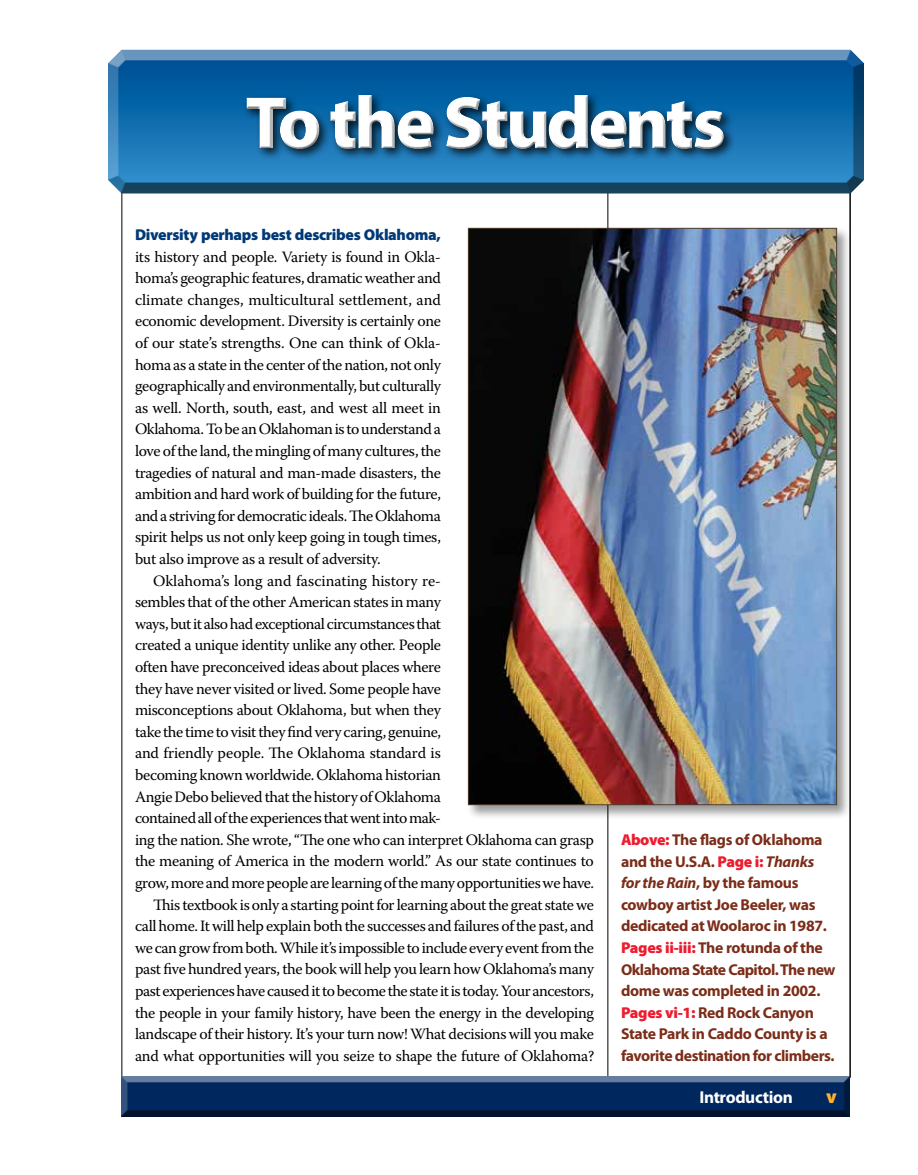
<style>
.page{position:relative;width:918px;height:1175px;background:#fff}
.page>*{position:absolute;margin:0;border:0;box-sizing:border-box;transform-origin:0 0}
.t1{font:900 75px "Myriad Pro";letter-spacing:-.05em;color:#fff}
.t2{font:900 19.5px "Myriad Pro";color:#fcb333}
.t3{font:700 17.25px "Myriad Pro";letter-spacing:-.02em;color:#fff}
.t4{font:15.75px/21.6px "Warnock Pro";letter-spacing:-.025em;color:#000;text-align:justify}
.t5{font:700 15.75px/21.6px "Myriad Pro";letter-spacing:-.02em;color:#7b2d19}
.t6{font:900 15.75px "Myriad Pro";letter-spacing:-.02em;color:#003976}
.t7{font:15.75px "Warnock Pro";color:#000}
.s1{font-weight:900;color:#ed1c2e}
.s2{font-style:italic}
</style>
<div class="page">
<div style="left:120px;top:1074px;width:732px;height:43px;background:#000;opacity:.75"></div>
<div style="left:466px;top:226px;width:386px;height:593px;background:#000;opacity:.4"></div>
<img style="left:470px;top:230px;width:365px;height:573px">
<div style="left:108px;top:48px;width:759px;height:133px;background:#fff;opacity:.75"></div>
<div style="left:108px;top:61px;width:759px;height:134px;background:#000;opacity:.75"></div>
<div style="left:243px;top:91px;width:493px;height:70px;background:#000;opacity:.75"></div>
<div style="left:243px;top:93px;width:485px;height:60px;background:#000;opacity:.75"></div>
<h1 class="t1" style="left:245px;top:73px;width:482px">To the Students</h1>
<p class="t6" style="left:135px;top:224px;width:307px">Diversity perhaps best describes Oklahoma,</p>
<p class="t4" style="left:135px;top:245px;width:308px">its history and people. Variety is found in Okla&shy;homa’s geographic features, dramatic weather and climate changes, multicultural settlement, and economic development. Diversity is certainly one of our state’s strengths. One can think of Okla&shy;homa as a state in the center of the nation, not only geographically and environmentally, but culturally as well. North, south, east, and west all meet in Oklahoma. To be an Oklahoman is to understand a love of the land, the mingling of many cultures, the tragedies of natural and man-made disasters, the ambition and hard work of building for the future, and a striving for democratic ideals. The Oklahoma spirit helps us not only keep going in tough times, but also improve as a result of adversity.</p>
<p class="t7" style="left:153px;top:571px;width:290px">Oklahoma’s long and fascinating history re-</p>
<p class="t4" style="left:135px;top:591px;width:308px">sembles that of the other American states in many</p>
<p class="t4" style="left:135px;top:612px;width:308px">ways, but it also had exceptional circumstances that</p>
<p class="t4" style="left:135px;top:634px;width:308px">created a unique identity unlike any other. People</p>
<p class="t4" style="left:135px;top:655px;width:307px">often have preconceived ideas about places where</p>
<p class="t4" style="left:135px;top:677px;width:308px">they have never visited or lived. Some people have</p>
<p class="t4" style="left:135px;top:699px;width:307px">misconceptions about Oklahoma, but when they</p>
<p class="t4" style="left:135px;top:720px;width:308px">take the time to visit they find very caring, genuine,</p>
<p class="t4" style="left:135px;top:742px;width:307px">and friendly people. The Oklahoma standard is</p>
<p class="t4" style="left:135px;top:763px;width:308px">becoming known worldwide. Oklahoma historian</p>
<p class="t4" style="left:135px;top:785px;width:307px">Angie Debo believed that the history of Oklahoma</p>
<p class="t4" style="left:135px;top:807px;width:308px">contained all of the experiences that went into mak-</p>
<p class="t4" style="left:135px;top:828px;width:461px">ing the nation. She wrote, “The one who can interpret Oklahoma can grasp</p>
<p class="t4" style="left:135px;top:850px;width:460px">the meaning of America in the modern world.” As our state continues to</p>
<p class="t4" style="left:135px;top:871px;width:461px">grow, more and more people are learning of the many opportunities we have.</p>
<p class="t4" style="left:153px;top:893px;width:443px">This textbook is only a starting point for learning about the great state we</p>
<p class="t4" style="left:135px;top:915px;width:460px">call home. It will help explain both the successes and failures of the past, and</p>
<p class="t4" style="left:135px;top:936px;width:460px">we can grow from both. While it’s impossible to include every event from the</p>
<p class="t4" style="left:135px;top:958px;width:460px">past five hundred years, the book will help you learn how Oklahoma’s many</p>
<p class="t4" style="left:135px;top:979px;width:461px">past experiences have caused it to become the state it is today. Your ancestors,</p>
<p class="t4" style="left:135px;top:1001px;width:460px">the people in your family history, have been the energy in the developing</p>
<p class="t4" style="left:135px;top:1023px;width:460px">landscape of their history. It’s your turn now! What decisions will you make</p>
<p class="t4" style="left:135px;top:1044px;width:461px">and what opportunities will you seize to shape the future of Oklahoma?</p>
<p class="t5" style="left:621px;top:828px;width:216px"><span class="s1">Above:</span> The flags of Oklahoma and the U.S.A. <span class="s1">Page i:</span> <span class="s2">Thanks for the Rain</span>, by the famous cowboy artist Joe Beeler, was dedicated at Woolaroc in 1987.<br><span class="s1">Pages ii-iii:</span> The rotunda of the<br>Oklahoma State Capitol. The new dome was completed in 2002.<br><span class="s1">Pages vi-1:</span> Red Rock Canyon<br>State Park in Caddo County is a favorite destination for climbers.</p>
<p class="t3" style="left:699px;top:1085px;width:95px">Introduction</p>
<p class="t2" style="left:826px;top:1083px;width:12px">v</p>
</div>
